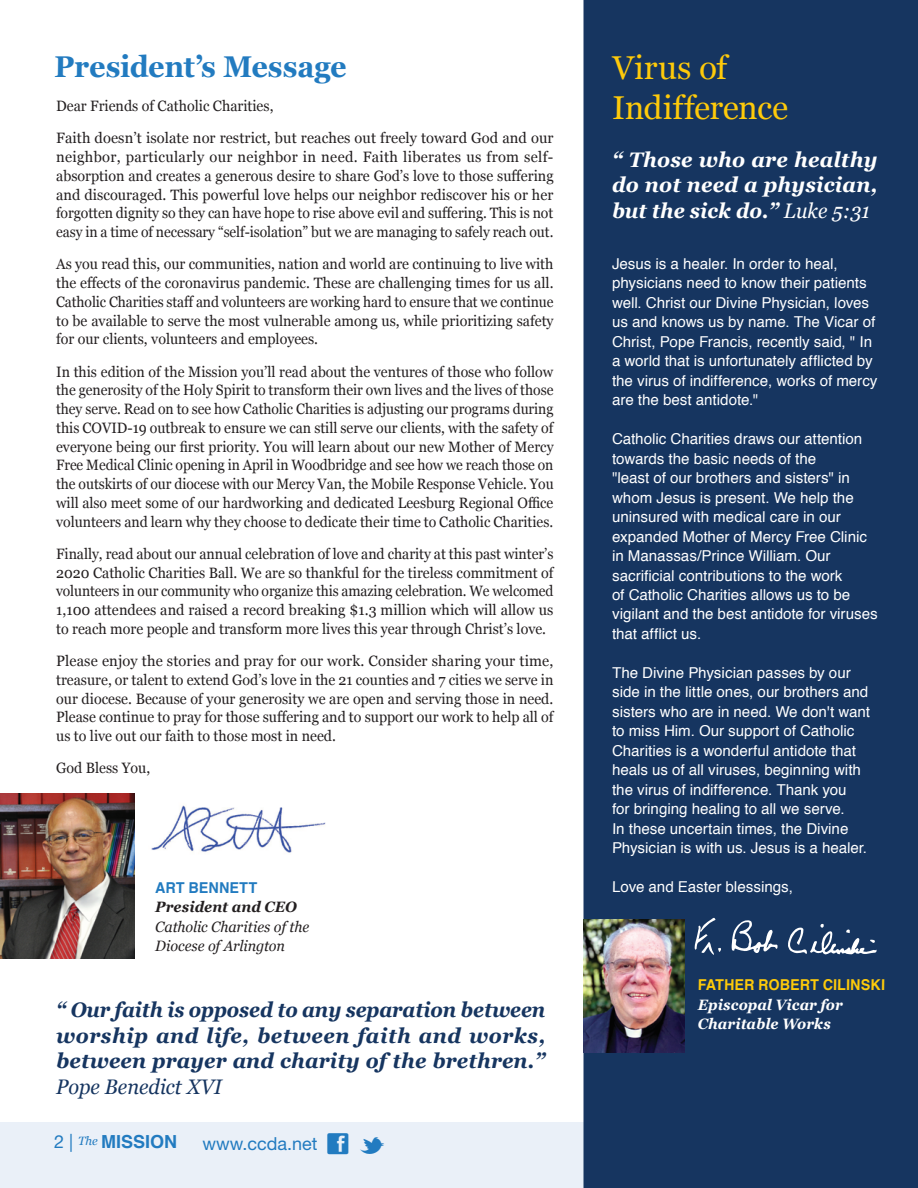
<style>
.page{position:relative;width:918px;height:1188px;background:#fff}
.page>*{position:absolute;margin:0;border:0;box-sizing:border-box;transform-origin:0 0}
.t1{font:33px/39.6px "Georgia";color:#feca0a}
.t2{font:700 30px "Georgia";color:#227bc0;scale:.95 1}
.t3{font:italic 700 21px/25.5px "Georgia";letter-spacing:.005em;color:#163560;text-align:justify;scale:.93 1}
.t4{font:italic 700 21px/25.5px "Georgia";letter-spacing:.005em;color:#fff;text-align:justify}
.t5{font:italic 21px "Georgia";color:#163560;scale:.95 1}
.t6{font:700 18px "Helvetica";color:#227bc0}
.t7{font:18px "Helvetica Neue LT";color:#227bc0}
.t8{font:15px/18.8px "Georgia";color:#231f20;text-align:justify;scale:.94 1}
.t9{font:15px/19.5px "Helvetica";color:#fff}
.t10{font:15px/18.8px "Georgia";color:#231f20;text-align:justify}
.t11{font:15px/18.8px "Georgia";color:#231f20;scale:.95 1}
.t12{font:italic 15px/19.5px "Georgia";letter-spacing:-.005em;color:#231f20;scale:.95 1}
.t13{font:italic 700 15px/19.5px "Georgia";letter-spacing:.005em;color:#fff;scale:.95 1}
.t14{font:700 15px "Helvetica";color:#feca0a;scale:.95 1}
.t15{font:italic 700 15px "Georgia";letter-spacing:.005em;color:#231f20;scale:.95 1}
.t16{font:700 15px "Helvetica";color:#227bc0;scale:.95 1}
.s1{font-weight:400}
.s2{font-family:"Helvetica Neue LT";font-weight:400}
</style>
<div class="page">
<div style="left:0;top:1122px;width:918px;height:66px;background:#eaf0f8"></div>
<div style="left:585px;top:0;width:333px;height:1188px;background:#163560"></div>
<img style="left:0;top:794px;width:135px;height:164px">
<img style="left:151px;top:805px;width:175px;height:48px">
<hr style="left:584px;top:0;width:1px;height:1188px;background:#163560">
<svg style="left:732px;top:920px;width:46px;height:33px"></svg>
<svg style="left:788px;top:924px;width:89px;height:31px"></svg>
<svg style="left:694px;top:918px;width:27px;height:37px"></svg>
<img style="left:584px;top:919px;width:100px;height:134px">
<h2 class="t2" style="left:54px;top:44px;width:310px">President’s Message</h2>
<h1 class="t1" style="left:612px;top:46px;width:178px">Virus of<br>Indifference</h1>
<p class="t11" style="left:56px;top:89px;width:525px;line-height:32.2px">Dear Friends of Catholic Charities,<br>Faith doesn’t isolate nor restrict, but reaches out freely toward God and our</p>
<p class="t10" style="left:56px;top:147px;width:499px">neighbor, particularly our neighbor in need. Faith liberates us from self&shy;absorption and creates a generous desire to share God’s love to those suffering and discouraged. This powerful love helps our neighbor rediscover his or her forgotten dignity so they can have hope to rise above evil and suffering. This is not easy in a time of necessary “self-isolation” but we are managing to safely reach out.</p>
<p class="t11" style="left:56px;top:254px;width:525px;text-align:justify">As you read this, our communities, nation and world are continuing to live with the effects of the coronavirus pandemic. These are challenging times for us all.<br>Catholic Charities staff and volunteers are working hard to ensure that we continue to be available to serve the most vulnerable among us, while prioritizing safety for our clients, volunteers and employees.</p>
<p class="t8" style="left:56px;top:362px;width:531px">In this edition of the Mission you’ll read about the ventures of those who follow the generosity of the Holy Spirit to transform their own lives and the lives of those they serve. Read on to see how Catholic Charities is adjusting our programs during this COVID-19 outbreak to ensure we can still serve our clients, with the safety of everyone being our first priority. You will learn about our new Mother of Mercy Free Medical Clinic opening in April in Woodbridge and see how we reach those on the outskirts of our diocese with our Mercy Van, the Mobile Response Vehicle. You will also meet some of our hardworking and dedicated Leesburg Regional Office volunteers and learn why they choose to dedicate their time to Catholic Charities.</p>
<p class="t8" style="left:56px;top:544px;width:531px">Finally, read about our annual celebration of love and charity at this past winter’s 2020 Catholic Charities Ball. We are so thankful for the tireless commitment of volunteers in our community who organize this amazing celebration. We welcomed 1,100 attendees and raised a record breaking $1.3 million which will allow us to reach more people and transform more lives this year through Christ’s love.</p>
<p class="t10" style="left:56px;top:651px;width:499px">Please enjoy the stories and pray for our work. Consider sharing your time, treasure, or talent to extend God’s love in the 21 counties and 7 cities we serve in our diocese. Because of your generosity we are open and serving those in need.<br>Please continue to pray for those suffering and to support our work to help all of us to live out our faith to those most in need.</p>
<p class="t11" style="left:56px;top:758px;width:101px">God Bless You,</p>
<h3 class="t4" style="left:612px;top:145px;width:267px">“ Those who are healthy do not need a physician, but the sick do.” <span class="s1">Luke 5:31</span></h3>
<p class="t9" style="left:612px;top:254px;width:267px">Jesus is a healer. In order to heal, physicians need to know their patients well. Christ our Divine Physician, loves us and knows us by name. The Vicar of Christ, Pope Francis, recently said, " In a world that is unfortunately afflicted by the virus of indifference, works of mercy are the best antidote."</p>
<p class="t9" style="left:612px;top:429px;width:267px">Catholic Charities draws our attention towards the basic needs of the<br>"least of our brothers and sisters" in whom Jesus is present. We help the uninsured with medical care in our expanded Mother of Mercy Free Clinic in Manassas/Prince William. Our sacrificial contributions to the work<br>of Catholic Charities allows us to be vigilant and the best antidote for viruses that afflict us.</p>
<p class="t9" style="left:612px;top:663px;width:260px">The Divine Physician passes by our side in the little ones, our brothers and sisters who are in need. We don't want to miss Him. Our support of Catholic Charities is a wonderful antidote that heals us of all viruses, beginning with the virus of indifference. Thank you<br>for bringing healing to all we serve.<br>In these uncertain times, the Divine Physician is with us. Jesus is a healer.</p>
<p class="t9" style="left:612px;top:878px;width:183px">Love and Easter blessings,</p>
<p class="t16" style="left:155px;top:875px;width:109px">ART BENNETT</p>
<p class="t15" style="left:155px;top:896px;width:151px">President and CEO</p>
<p class="t12" style="left:155px;top:916px;width:164px">Catholic Charities of the<br>Diocese of Arlington</p>
<h3 class="t3" style="left:56px;top:996px;width:528px">“ Our faith is opposed to any separation between worship and life, between faith and works, between prayer and charity of the brethren.”</h3>
<h3 class="t5" style="left:56px;top:1071px;width:176px">Pope Benedict XVI</h3>
<p class="t6" style="left:54px;top:1127px;width:125px"><span class="s2">2 |</span> <sup>The</sup> MISSION</p>
<p class="t7" style="left:203px;top:1133px;width:116px">www.ccda.net</p>
<p class="t14" style="left:698px;top:973px;width:199px">FATHER ROBERT CILINSKI</p>
<p class="t13" style="left:698px;top:994px;width:154px">Episcopal Vicar for<br>Charitable Works</p>
</div>
